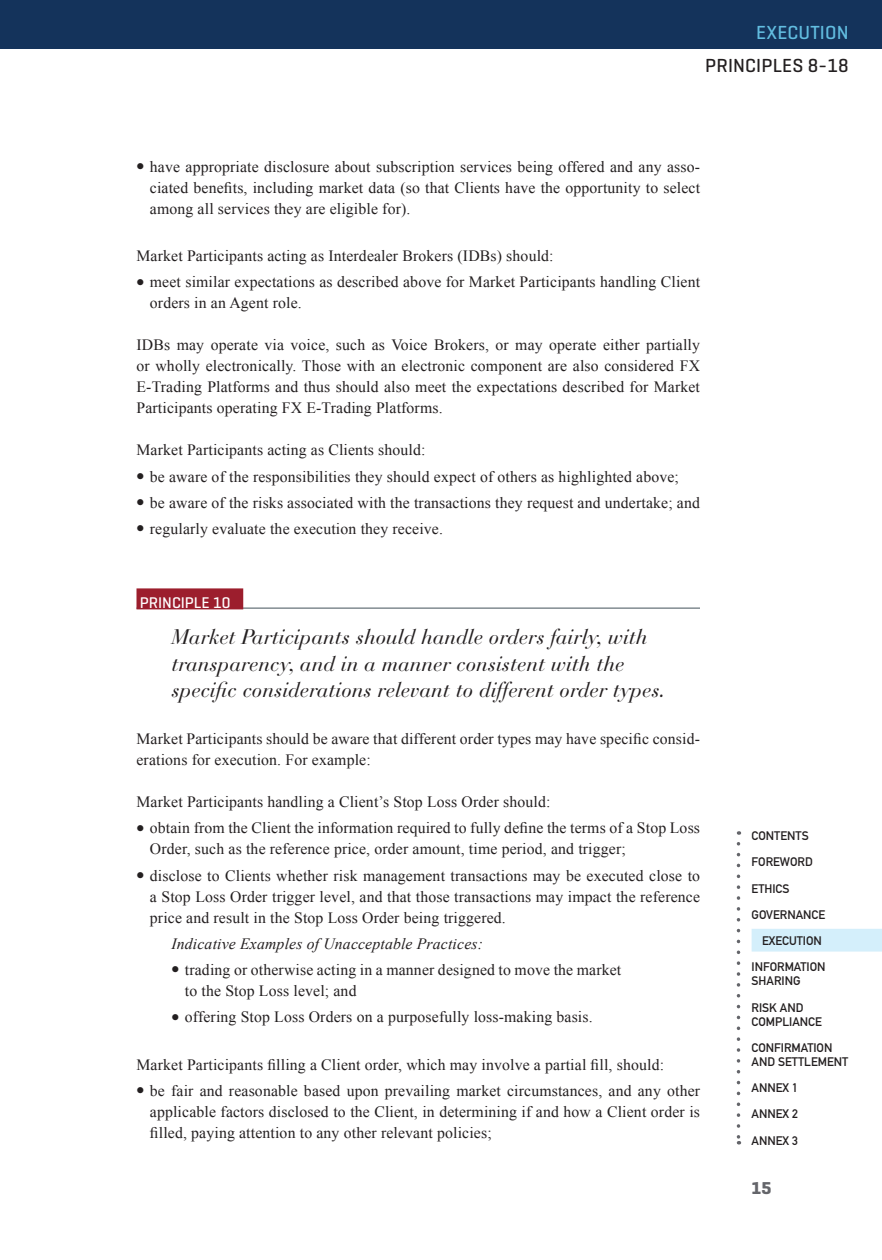
<style>
.page{position:relative;width:882px;height:1260px;background:#fff}
.page>*{position:absolute;margin:0;border:0;box-sizing:border-box;transform-origin:0 0}
.principles_in_body2{font:italic 21px/26.2px "Bauer Bodoni Std";color:#231f20}
.Subhead_before_Intro{font:500 19.25px/33.2px "Geogrotesque";letter-spacing:.01em;color:#231f20;text-align:right}
.t1{font:700 17.5px "Geogrotesque";color:#64656a}
.Bulleted{font:15.75px/21px "Times New Roman";letter-spacing:.01em;color:#231f20;text-align:justify}
.Body_noIndent{font:15.75px/21px "Times New Roman";letter-spacing:.01em;color:#231f20;text-align:justify}
.Body_before_Bulleted{font:15.75px "Times New Roman";letter-spacing:.01em;color:#231f20}
.Bulleted-2{font:italic 15.75px "Times New Roman";letter-spacing:.01em;color:#231f20}
.principle-red{font:500 15.75px "Geogrotesque";color:#fff}
.Page_Navigation{font:12.25px/14px "DIN Mittelschrift Std";color:#231f20}
.Page_Navigation_Acti{font:12.25px "DIN Mittelschrift Std";color:#231f20}
.s1{color:#62bde0}
</style>
<div class="page">
<svg style="left:737px;top:844px;width:3px;height:300px"></svg>
<div style="left:0;top:0;width:882px;height:49px;background:#14335b"></div>
<hr style="left:136px;top:608px;width:564px;height:1px;background:#42515a">
<div style="left:136px;top:588px;width:107px;height:21px;background:#9c1e2d"></div>
<div style="left:752px;top:929px;width:130px;height:23px;background:#d4effb"></div>
<p class="Subhead_before_Intro" style="left:705px;top:15px;width:145px"><span class="s1">EXECUTION<br></span>PRINCIPLES 8-18</p>
<p class="Bulleted" style="left:150px;top:156px;width:552px;text-indent:-13px">● have appropriate disclosure about subscription services being offered and any asso&shy;ciated benefits, including market data (so that Clients have the opportunity to select among all services they are eligible for).</p>
<p class="Body_before_Bulleted" style="left:136px;top:245px;width:419px">Market Participants acting as Interdealer Brokers (IDBs) should:</p>
<p class="Bulleted" style="left:150px;top:271px;width:552px;text-indent:-13px">● meet similar expectations as described above for Market Participants handling Client orders in an Agent role.</p>
<p class="Body_noIndent" style="left:136px;top:334px;width:565px">IDBs may operate via voice, such as Voice Brokers, or may operate either partially or wholly electronically. Those with an electronic component are also considered FX E-Trading Platforms and thus should also meet the expectations described for Market Participants operating FX E-Trading Platforms.</p>
<p class="Body_before_Bulleted" style="left:136px;top:440px;width:291px">Market Participants acting as Clients should:</p>
<p class="Bulleted" style="left:136px;top:466px;width:544px">● be aware of the responsibilities they should expect of others as highlighted above;</p>
<p class="Bulleted" style="left:136px;top:492px;width:565px">● be aware of the risks associated with the transactions they request and undertake; and</p>
<p class="Bulleted" style="left:136px;top:518px;width:308px">● regularly evaluate the execution they receive.</p>
<p class="principle-red" style="left:140px;top:592px;width:92px">PRINCIPLE 10</p>
<p class="principles_in_body2" style="left:172px;top:624px;width:495px">Market Participants should handle orders fairly, with transparency, and in a manner consistent with the specific considerations relevant to different order types.</p>
<p class="Body_noIndent" style="left:136px;top:728px;width:565px">Market Participants should be aware that different order types may have specific consid&shy;erations for execution. For example:</p>
<p class="Body_before_Bulleted" style="left:136px;top:791px;width:416px">Market Participants handling a Client’s Stop Loss Order should:</p>
<p class="Bulleted" style="left:150px;top:817px;width:552px;text-indent:-13px">● obtain from the Client the information required to fully define the terms of a Stop Loss<br>Order, such as the reference price, order amount, time period, and trigger;</p>
<p class="Bulleted" style="left:150px;top:865px;width:552px;text-indent:-13px">● disclose to Clients whether risk management transactions may be executed close to a Stop Loss Order trigger level, and that those transactions may impact the reference price and result in the Stop Loss Order being triggered.</p>
<p class="Bulleted-2" style="left:172px;top:933px;width:313px">Indicative Examples of Unacceptable Practices:</p>
<p class="Bulleted" style="left:185px;top:959px;width:438px;text-indent:-13px">● trading or otherwise acting in a manner designed to move the market to the Stop Loss level; and</p>
<p class="Bulleted" style="left:172px;top:1006px;width:423px">● offering Stop Loss Orders on a purposefully loss-making basis.</p>
<p class="Body_before_Bulleted" style="left:136px;top:1054px;width:529px">Market Participants filling a Client order, which may involve a partial fill, should:</p>
<p class="Bulleted" style="left:150px;top:1080px;width:552px;text-indent:-13px">● be fair and reasonable based upon prevailing market circumstances, and any other applicable factors disclosed to the Client, in determining if and how a Client order is filled, paying attention to any other relevant policies;</p>
<p class="Page_Navigation" style="left:752px;top:829px;width:59px">CONTENTS</p>
<p class="Page_Navigation" style="left:752px;top:855px;width:63px">FOREWORD</p>
<p class="Page_Navigation" style="left:752px;top:881px;width:39px">ETHICS</p>
<p class="Page_Navigation" style="left:752px;top:908px;width:75px">GOVERNANCE</p>
<p class="Page_Navigation_Acti" style="left:762px;top:934px;width:61px">EXECUTION</p>
<p class="Page_Navigation" style="left:752px;top:960px;width:76px">INFORMATION<br>SHARING</p>
<p class="Page_Navigation" style="left:752px;top:1000px;width:72px">RISK AND<br>COMPLIANCE</p>
<p class="Page_Navigation" style="left:752px;top:1041px;width:98px">CONFIRMATION<br>AND SETTLEMENT</p>
<p class="Page_Navigation" style="left:752px;top:1081px;width:48px">ANNEX 1</p>
<p class="Page_Navigation" style="left:752px;top:1107px;width:48px">ANNEX 2</p>
<p class="Page_Navigation" style="left:752px;top:1133px;width:48px">ANNEX 3</p>
<p class="t1" style="left:752px;top:1177px;width:21px">15</p>
</div>
